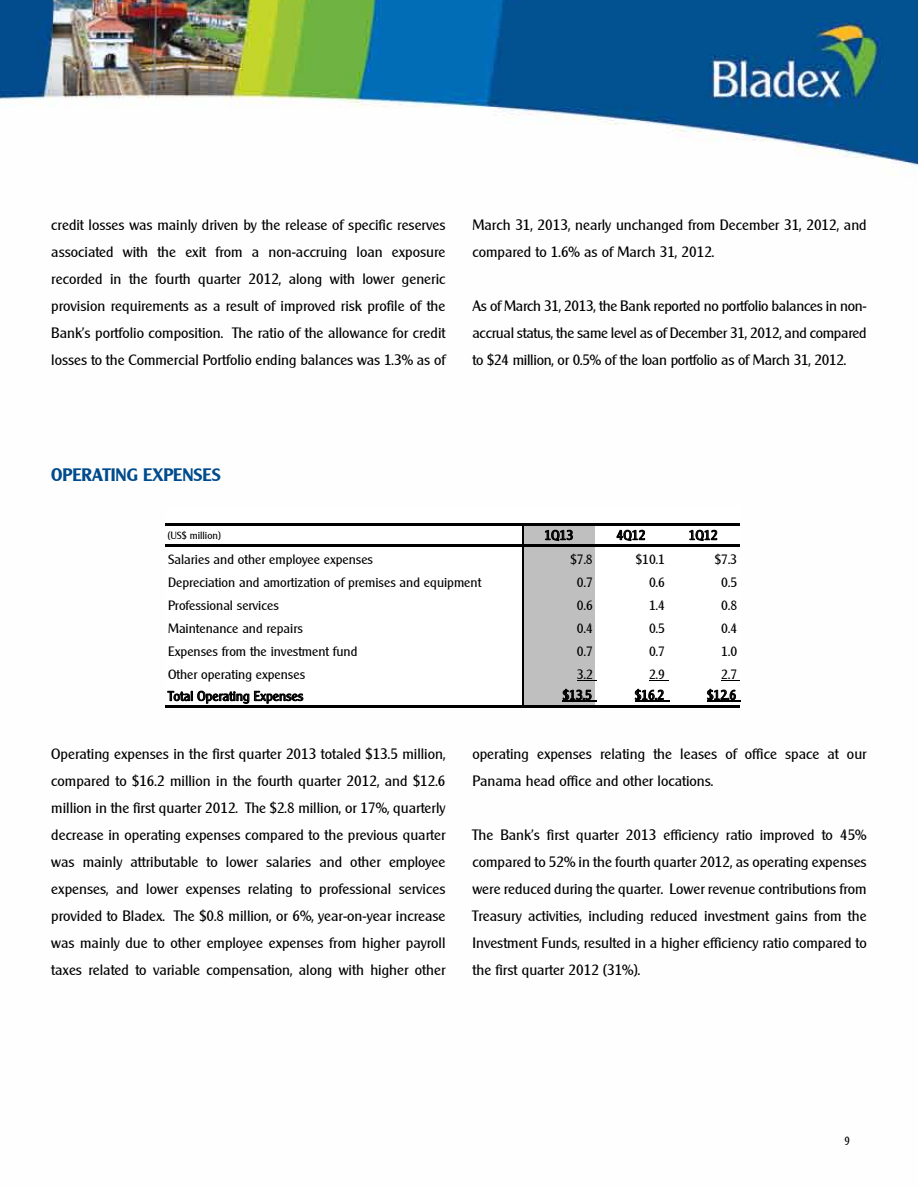
<style>
.page{position:relative;width:918px;height:1188px;background:#fff}
.page>*{position:absolute;margin:0;border:0;box-sizing:border-box;transform-origin:0 0}
.t1{font:700 18px "Clearly Gothic";color:#004b8d}
.t2{font:15px/27px "Clearly Gothic";color:#000;text-align:justify}
.t3{font:13.5px "Clearly Gothic";color:#000}
.t4{font:12px "Clearly Gothic";color:#000;scale:.9 1}
.t5{font:10.5px "Clearly Gothic";color:#000}
</style>
<div class="page">
<img style="left:0;top:0;width:918px;height:708px">
<div style="left:166px;top:506px;width:574px;height:19px;background:#fff"></div>
<div style="left:166px;top:525px;width:357px;height:182px;background:#fff"></div>
<div style="left:523px;top:525px;width:72px;height:182px;background:#bfbfbf"></div>
<div style="left:595px;top:525px;width:145px;height:182px;background:#fff"></div>
<svg style="left:545px;top:530px;width:28px;height:11px"></svg>
<svg style="left:617px;top:530px;width:28px;height:11px"></svg>
<svg style="left:690px;top:530px;width:27px;height:11px"></svg>
<svg style="left:577px;top:680px;width:20px;height:1px"></svg>
<svg style="left:649px;top:680px;width:20px;height:1px"></svg>
<svg style="left:721px;top:680px;width:19px;height:1px"></svg>
<svg style="left:168px;top:691px;width:135px;height:12px"></svg>
<svg style="left:563px;top:689px;width:28px;height:11px"></svg>
<hr style="left:563px;top:700px;width:34px;height:1px;background:#000">
<hr style="left:563px;top:702px;width:34px;height:1px;background:#000">
<svg style="left:635px;top:689px;width:28px;height:11px"></svg>
<hr style="left:635px;top:700px;width:34px;height:1px;background:#000">
<hr style="left:635px;top:702px;width:34px;height:1px;background:#000">
<svg style="left:707px;top:689px;width:29px;height:11px"></svg>
<hr style="left:707px;top:700px;width:33px;height:1px;background:#000">
<hr style="left:707px;top:702px;width:33px;height:1px;background:#000">
<svg style="left:522px;top:526px;width:2px;height:18px"></svg>
<hr style="left:522px;top:547px;width:2px;height:158px;background:#000">
<hr style="left:166px;top:524px;width:574px;height:2px;background:#000">
<hr style="left:166px;top:544px;width:574px;height:3px;background:#000">
<hr style="left:166px;top:705px;width:574px;height:3px;background:#000">
<p class="t2" style="left:51px;top:211px;width:396px">credit losses was mainly driven by the release of specific reserves associated with the exit from a non-accruing loan exposure recorded in the fourth quarter 2012, along with lower generic provision requirements as a result of improved risk profile of the Bank’s portfolio composition. The ratio of the allowance for credit losses to the Commercial Portfolio ending balances was 1.3% as of</p>
<p class="t2" style="left:472px;top:211px;width:396px">March 31, 2013, nearly unchanged from December 31, 2012, and compared to 1.6% as of March 31, 2012.</p>
<p class="t2" style="left:472px;top:292px;width:396px">As of March 31, 2013, the Bank reported no portfolio balances in non&shy;accrual status, the same level as of December 31, 2012, and compared to $24 million, or 0.5% of the loan portfolio as of March 31, 2012.</p>
<p class="t1" style="left:51px;top:465px;width:171px">OPERATING EXPENSES</p>
<p class="t5" style="left:168px;top:529px;width:55px">(US$ million)</p>
<p class="t3" style="left:544px;top:527px;width:30px">1Q13</p>
<p class="t3" style="left:617px;top:527px;width:30px">4Q12</p>
<p class="t3" style="left:689px;top:527px;width:30px">1Q12</p>
<p class="t3" style="left:168px;top:552px;width:206px">Salaries and other employee expenses</p>
<p class="t3" style="left:570px;top:551px;width:24px">$7.8</p>
<p class="t3" style="left:636px;top:551px;width:31px">$10.1</p>
<p class="t3" style="left:715px;top:551px;width:24px">$7.3</p>
<p class="t3" style="left:168px;top:574px;width:315px">Depreciation and amortization of premises and equipment</p>
<p class="t3" style="left:577px;top:574px;width:17px">0.7</p>
<p class="t3" style="left:649px;top:574px;width:17px">0.6</p>
<p class="t3" style="left:721px;top:574px;width:17px">0.5</p>
<p class="t3" style="left:168px;top:597px;width:112px">Professional services</p>
<p class="t3" style="left:577px;top:597px;width:17px">0.6</p>
<p class="t3" style="left:649px;top:597px;width:17px">1.4</p>
<p class="t3" style="left:721px;top:597px;width:17px">0.8</p>
<p class="t3" style="left:168px;top:620px;width:136px">Maintenance and repairs</p>
<p class="t3" style="left:577px;top:620px;width:17px">0.4</p>
<p class="t3" style="left:649px;top:620px;width:17px">0.5</p>
<p class="t3" style="left:721px;top:620px;width:17px">0.4</p>
<p class="t3" style="left:168px;top:643px;width:191px">Expenses from the investment fund</p>
<p class="t3" style="left:577px;top:643px;width:17px">0.7</p>
<p class="t3" style="left:649px;top:643px;width:17px">0.7</p>
<p class="t3" style="left:721px;top:643px;width:17px">1.0</p>
<p class="t3" style="left:168px;top:666px;width:139px">Other operating expenses</p>
<p class="t3" style="left:577px;top:666px;width:17px">3.2</p>
<p class="t3" style="left:649px;top:666px;width:17px">2.9</p>
<p class="t3" style="left:721px;top:666px;width:17px">2.7</p>
<p class="t3" style="left:168px;top:688px;width:137px">Total Operating Expenses</p>
<p class="t3" style="left:563px;top:687px;width:31px">$13.5</p>
<p class="t3" style="left:635px;top:687px;width:31px">$16.2</p>
<p class="t3" style="left:707px;top:687px;width:31px">$12.6</p>
<p class="t2" style="left:51px;top:740px;width:396px">Operating expenses in the first quarter 2013 totaled $13.5 million, compared to $16.2 million in the fourth quarter 2012, and $12.6 million in the first quarter 2012. The $2.8 million, or 17%, quarterly decrease in operating expenses compared to the previous quarter was mainly attributable to lower salaries and other employee expenses, and lower expenses relating to professional services provided to Bladex. The $0.8 million, or 6%, year-on-year increase was mainly due to other employee expenses from higher payroll taxes related to variable compensation, along with higher other</p>
<p class="t2" style="left:472px;top:740px;width:396px">operating expenses relating the leases of office space at our<br>Panama head office and other locations.</p>
<p class="t2" style="left:472px;top:821px;width:396px">The Bank’s first quarter 2013 efficiency ratio improved to 45% compared to 52% in the fourth quarter 2012, as operating expenses were reduced during the quarter. Lower revenue contributions from Treasury activities, including reduced investment gains from the Investment Funds, resulted in a higher efficiency ratio compared to the first quarter 2012 (31%).</p>
<p class="t4" style="left:845px;top:1134px;width:8px">9</p>
</div>
